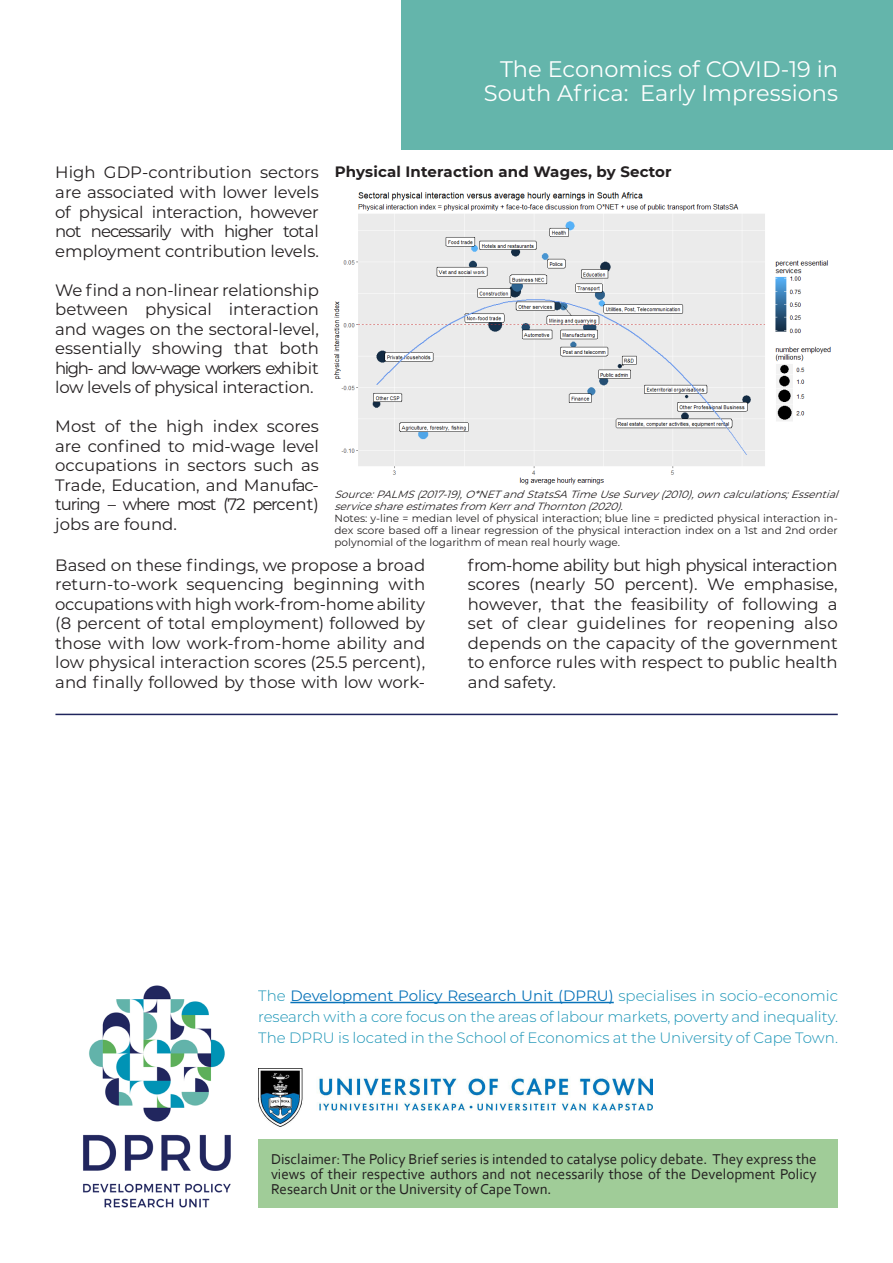
<style>
.page{position:relative;width:893px;height:1263px;background:#fff}
.page>*{position:absolute;margin:0;border:0;box-sizing:border-box;transform-origin:0 0}
.Author{font:22.5px "Montserrat";color:#fff}
.Paragraph_Style_2{font:16.5px/19.5px "Montserrat";letter-spacing:-.01em;color:#231f20;text-align:justify}
.Acknowledgements{font:300 15px/21px "Montserrat";letter-spacing:-.01em;color:#1994b6}
.Paragraph_Style_1{font:15px/15px "Corbel";color:#231f20;text-align:justify}
.Paragraph_Style_2-2{font:700 15px "Montserrat";letter-spacing:.01em;color:#231f20}
.Paragraph_Style_2-3{font:10.5px/12px "Montserrat";color:#231f20;text-align:justify}
.Paragraph_Style_2-4{font:italic 10.5px/12px "Montserrat";color:#231f20}
.s1{font-weight:400;color:#0973b9}
</style>
<div class="page">
<div style="left:258px;top:1140px;width:580px;height:68px;background:#a0cc98"></div>
<hr style="left:290px;top:1002px;width:324px;height:1px;background:#0973b9">
<img style="left:83px;top:985px;width:148px;height:223px">
<img style="left:258px;top:1069px;width:394px;height:57px">
<hr style="left:55px;top:714px;width:783px;height:1px;background:#1f255d">
<div style="left:401px;top:0;width:492px;height:149px;background:#64b5ab"></div>
<img style="left:334px;top:192px;width:497px;height:293px">
<p class="Author" style="left:500px;top:54px;width:340px">The Economics of COVID-19 in</p>
<p class="Author" style="left:484px;top:78px;width:356px">South Africa: Early Impressions</p>
<p class="Paragraph_Style_2-2" style="left:335px;top:161px;width:338px">Physical Interaction and Wages, by Sector</p>
<p class="Paragraph_Style_2" style="left:55px;top:162px;width:265px">High GDP-contribution sectors are associated with lower levels of physical interaction, however</p>
<p class="Paragraph_Style_2" style="left:55px;top:221px;width:265px">not necessarily with higher total employment contribution levels.</p>
<p class="Paragraph_Style_2" style="left:55px;top:279px;width:265px">We find a non-linear relationship between physical interaction and wages on the sectoral-level, essentially showing that both high- and low-wage workers exhibit low levels of physical interaction.</p>
<p class="Paragraph_Style_2" style="left:55px;top:416px;width:265px">Most of the high index scores are confined to mid-wage level occupations in sectors such as Trade, Education, and Manufac&shy;turing – where most (72 percent) jobs are found.</p>
<p class="Paragraph_Style_2-4" style="left:334px;top:488px;width:510px">Source:PALMS(2017-19),O*NETandStatsSATimeUseSurvey (2010),owncalculations;Essential serviceshareestimatesfrom KerrandThornton(2020).</p>
<p class="Paragraph_Style_2-3" style="left:334px;top:512px;width:505px">Notes: y-line = median level of physical interaction; blue line = predicted physical interaction in&shy;dex score based off a linear regression of the physical interaction index on a 1st and 2nd order polynomial of the logarithm of mean real hourly wage.</p>
<p class="Paragraph_Style_2" style="left:55px;top:554px;width:371px">Based on these findings, we propose a broad return-to-work sequencing beginning with occupations with high work-from-home ability (8 percent of total employment) followed by those with low work-from-home ability and low physical interaction scores (25.5 percent), and finally followed by those with low work-</p>
<p class="Paragraph_Style_2" style="left:468px;top:554px;width:371px">from-home ability but high physical interaction scores (nearly 50 percent). We emphasise, however, that the feasibility of following a</p>
<p class="Paragraph_Style_2" style="left:468px;top:613px;width:371px">set of clear guidelines for reopening also depends on the capacity of the government to enforce rules with respect to public health and safety.</p>
<p class="Acknowledgements" style="left:258px;top:985px;width:581px">The <span class="s1">Development Policy Research Unit (DPRU)</span> specialises in socio-economic research with a core focus on the areas of labour markets, poverty and inequality.</p>
<p class="Acknowledgements" style="left:258px;top:1027px;width:581px">The DPRU is located in the School of Economics at the University of Cape Town.</p>
<p class="Paragraph_Style_1" style="left:271px;top:1151px;width:547px">Disclaimer: The Policy Brief series is intended to catalyse policy debate. They express the views of their respective authors and not necessarily those of the Development Policy Research Unit or the University of Cape Town.</p>
</div>
